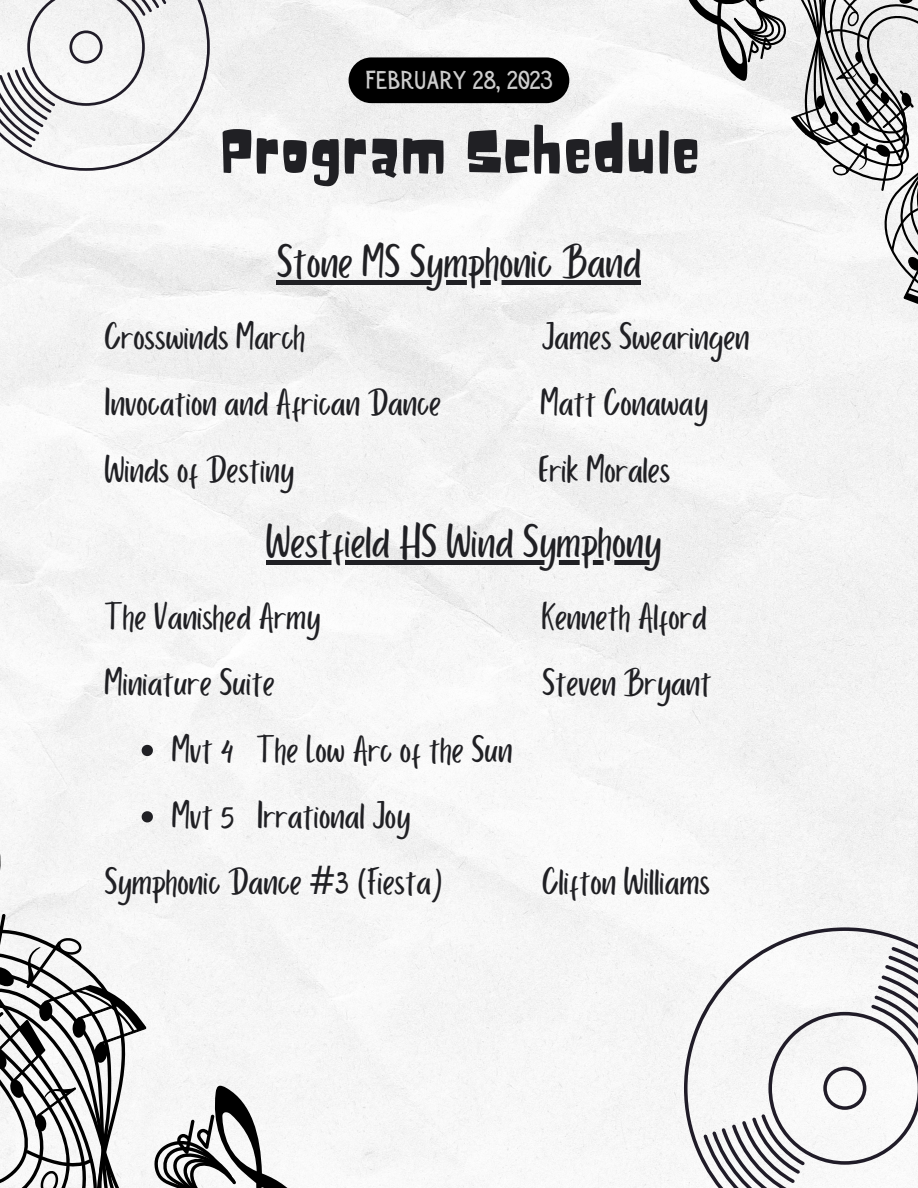
<style>
.page{position:relative;width:918px;height:1188px;background:#f5f5f5}
.page>*{position:absolute;margin:0;border:0;box-sizing:border-box;transform-origin:0 0}
.t1{font:59.25px "Noot";color:#202024}
.t2{font:48.6px "Porcelain";color:#202024}
.t3{font:39.6px/66.3px "Porcelain";color:#202024}
.t4{font:25.95px "Sensa Wild Fill";color:#cdcdcd}
.s1{font-family:"Noto Sans"}
</style>
<div class="page">
<div style="left:277px;top:280px;width:364px;height:5px;background:#202024"></div>
<svg style="left:266px;top:560px;width:395px;height:5px;background:#414145"></svg>
<div style="left:349px;top:57px;width:220px;height:46px;background:#000"></div>
<div style="left:0;top:705px;width:235px;height:483px;background:#f5f5f5"></div>
<svg style="left:0;top:914px;width:146px;height:218px"></svg>
<svg style="left:26px;top:1150px;width:67px;height:38px"></svg>
<svg style="left:177px;top:1084px;width:159px;height:104px"></svg>
<svg style="left:735px;top:0;width:183px;height:325px;fill:#f4f4f4"></svg>
<svg style="left:899px;top:0;width:15px;height:4px"></svg>
<svg style="left:791px;top:51px;width:123px;height:140px"></svg>
<svg style="left:825px;top:0;width:43px;height:40px"></svg>
<svg style="left:891px;top:206px;width:27px;height:114px"></svg>
<svg style="left:670px;top:0;width:103px;height:82px"></svg>
<svg style="left:684px;top:927px;width:234px;height:261px;fill:#f6f6f6"></svg>
<svg style="left:703px;top:947px;width:215px;height:241px"></svg>
<svg style="left:0;top:0;width:210px;height:171px"></svg>
<p class="t4" style="left:365px;top:65px;width:189px">FEBRUARY 28, 2023</p>
<h1 class="t1" style="left:218px;top:116px;width:484px">Program Schedule</h1>
<p class="t2" style="left:277px;top:236px;width:366px">Stone MS Symphonic Band</p>
<p class="t3" style="left:105px;top:305px;width:202px">Crosswinds March</p>
<p class="t3" style="left:542px;top:305px;width:209px">James Swearingen</p>
<p class="t3" style="left:105px;top:372px;width:338px">Invocation and African Dance</p>
<p class="t3" style="left:541px;top:372px;width:169px">Matt Conaway</p>
<p class="t3" style="left:105px;top:438px;width:191px">Winds of Destiny</p>
<p class="t3" style="left:539px;top:438px;width:133px">Erik Morales</p>
<p class="t2" style="left:266px;top:516px;width:397px">Westfield HS Wind Symphony</p>
<p class="t3" style="left:105px;top:586px;width:217px">The Vanished Army</p>
<p class="t3" style="left:542px;top:586px;width:166px">Kenneth Alford</p>
<p class="t3" style="left:105px;top:652px;width:172px">Miniature Suite</p>
<p class="t3" style="left:542px;top:652px;width:171px">Steven Bryant</p>
<p class="t3" style="left:172px;top:718px;width:342px">Mvt 4 The Low Arc of the Sun<br>Mvt 5 Irrational Joy</p>
<p class="t3" style="left:105px;top:851px;width:340px">Symphonic Dance <span class="s1">#</span>3 (Fiesta)</p>
<p class="t3" style="left:542px;top:851px;width:169px">Clifton Williams</p>
</div>
